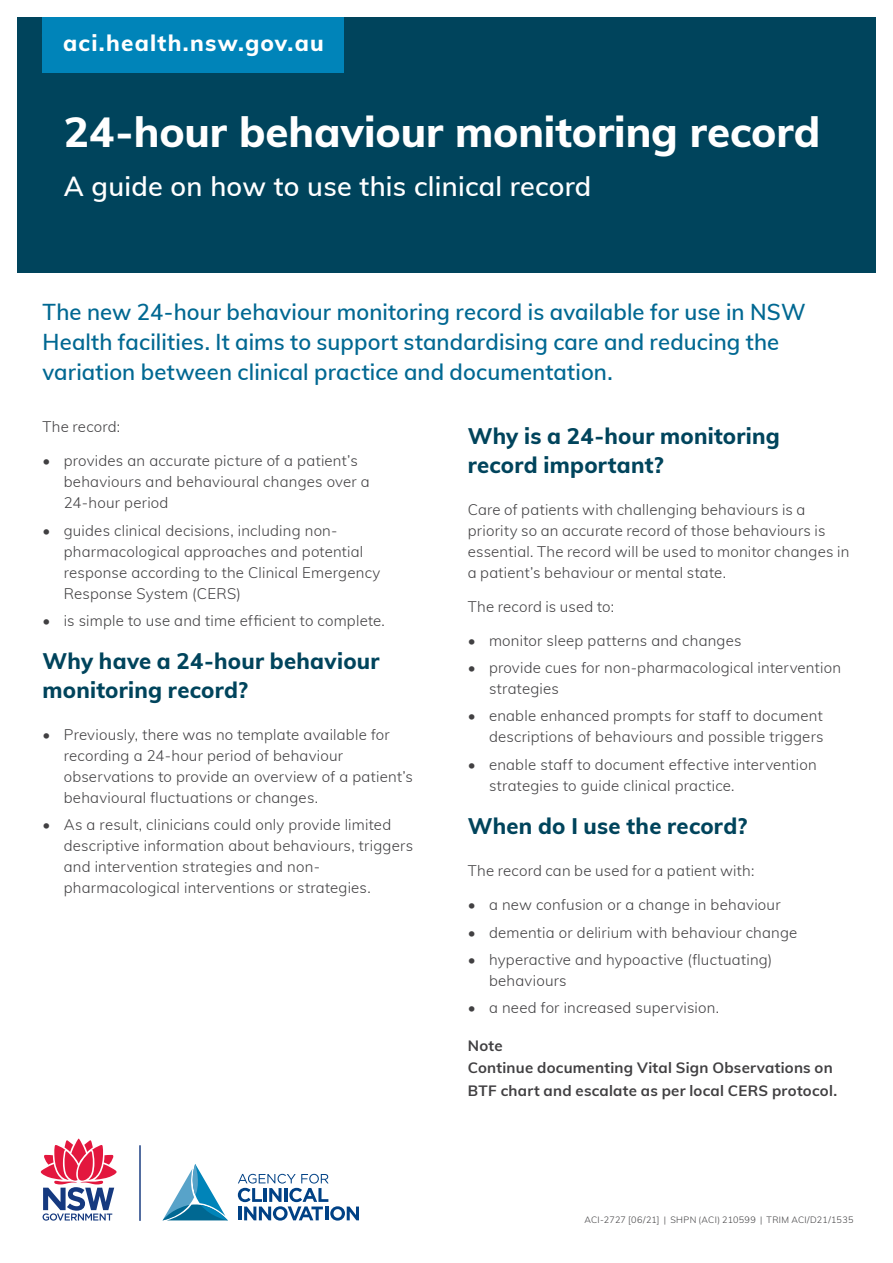
<style>
.page{position:relative;width:893px;height:1263px;background:#fff}
.page>*{position:absolute;margin:0;border:0;box-sizing:border-box;transform-origin:0 0}
.t1{font:800 42px "Muli";letter-spacing:-.005em;color:#fff}
.t2{font:600 27px "Muli";letter-spacing:.01em;color:#fff}
.t3{font:600 22.5px/30px "Muli";letter-spacing:.005em;color:#006892}
.t4{font:800 22.5px/28.5px "Muli";letter-spacing:.01em;color:#00445c}
.t5{font:800 22.5px "Muli";letter-spacing:.05em;color:#fff}
.t6{font:800 19.5px "Muli";color:#fff}
.t7{font:300 15px/21px "Muli";letter-spacing:.015em;color:#414042}
.t8{font:700 15px/22.5px "Muli";letter-spacing:.015em;color:#414042}
.t9{font:300 9px "Muli";letter-spacing:.035em;color:#414042}
</style>
<div class="page">
<div style="left:17px;top:17px;width:859px;height:255px;background:#00445c"></div>
<svg style="left:238px;top:1174px;width:121px;height:46px"></svg>
<hr style="left:139px;top:1145px;width:2px;height:76px;background:#15397f">
<svg style="left:40px;top:1138px;width:77px;height:82px"></svg>
<svg style="left:162px;top:1164px;width:66px;height:57px"></svg>
<div style="left:43px;top:17px;width:301px;height:55px;background:#0084b9"></div>
<h3 class="t6" style="left:42px;top:18px;width:208px">aci.health.nsw.gov.au</h3>
<h3 class="t5" style="left:63px;top:26px;width:262px">aci.health.nsw.gov.au</h3>
<h1 class="t1" style="left:64px;top:101px;width:758px">24-hour behaviour monitoring record</h1>
<h2 class="t2" style="left:64px;top:167px;width:529px">A guide on how to use this clinical record</h2>
<h3 class="t3" style="left:43px;top:296px;width:765px">The new 24-hour behaviour monitoring record is available for use in NSW<br>Health facilities. It aims to support standardising care and reducing the variation between clinical practice and documentation.</h3>
<p class="t7" style="left:43px;top:416px;width:79px">The record:</p>
<p class="t7" style="left:64px;top:449px;width:307px;text-indent:-21px">• provides an accurate picture of a patient’s behaviours and behavioural changes over a<br>24-hour period</p>
<p class="t7" style="left:64px;top:519px;width:318px;text-indent:-21px">• guides clinical decisions, including non&shy;pharmacological approaches and potential response according to the Clinical Emergency Response System (CERS)</p>
<p class="t7" style="left:43px;top:609px;width:344px">• is simple to use and time efficient to complete.</p>
<h3 class="t4" style="left:43px;top:646px;width:338px">Why have a 24-hour behaviour monitoring record?</h3>
<p class="t7" style="left:64px;top:723px;width:351px;text-indent:-21px">• Previously, there was no template available for recording a 24-hour period of behaviour observations to provide an overview of a patient’s behavioural fluctuations or changes.</p>
<p class="t7" style="left:64px;top:814px;width:351px;text-indent:-21px">• As a result, clinicians could only provide limited descriptive information about behaviours, triggers and intervention strategies and non&shy;pharmacological interventions or strategies.</p>
<h3 class="t4" style="left:468px;top:421px;width:314px">Why is a 24-hour monitoring record important?</h3>
<p class="t7" style="left:468px;top:498px;width:383px">Care of patients with challenging behaviours is a priority so an accurate record of those behaviours is essential. The record will be used to monitor changes in a patient’s behaviour or mental state.</p>
<p class="t7" style="left:468px;top:595px;width:148px">The record is used to:</p>
<p class="t7" style="left:468px;top:629px;width:275px">• monitor sleep patterns and changes</p>
<p class="t7" style="left:489px;top:656px;width:353px;text-indent:-21px">• provide cues for non-pharmacological intervention strategies</p>
<p class="t7" style="left:468px;top:705px;width:357px;text-align:right">• enable enhanced prompts for staff to document descriptions of behaviours and possible triggers</p>
<p class="t7" style="left:489px;top:753px;width:329px;text-indent:-21px">• enable staff to document effective intervention strategies to guide clinical practice.</p>
<h3 class="t4" style="left:468px;top:811px;width:281px">When do I use the record?</h3>
<p class="t7" style="left:468px;top:860px;width:288px">The record can be used for a patient with:</p>
<p class="t7" style="left:468px;top:893px;width:314px">• a new confusion or a change in behaviour</p>
<p class="t7" style="left:468px;top:921px;width:331px">• dementia or delirium with behaviour change</p>
<p class="t7" style="left:489px;top:948px;width:285px;text-indent:-21px">• hyperactive and hypoactive (fluctuating) behaviours</p>
<p class="t7" style="left:468px;top:997px;width:253px">• a need for increased supervision.</p>
<p class="t8" style="left:468px;top:1033px;width:371px">Note<br>Continue documenting Vital Sign Observations on<br>BTF chart and escalate as per local CERS protocol.</p>
<p class="t9" style="left:584px;top:1213px;width:271px">ACI-2727 [06/21] | SHPN (ACI) 210599 | TRIM ACI/D21/1535</p>
</div>
